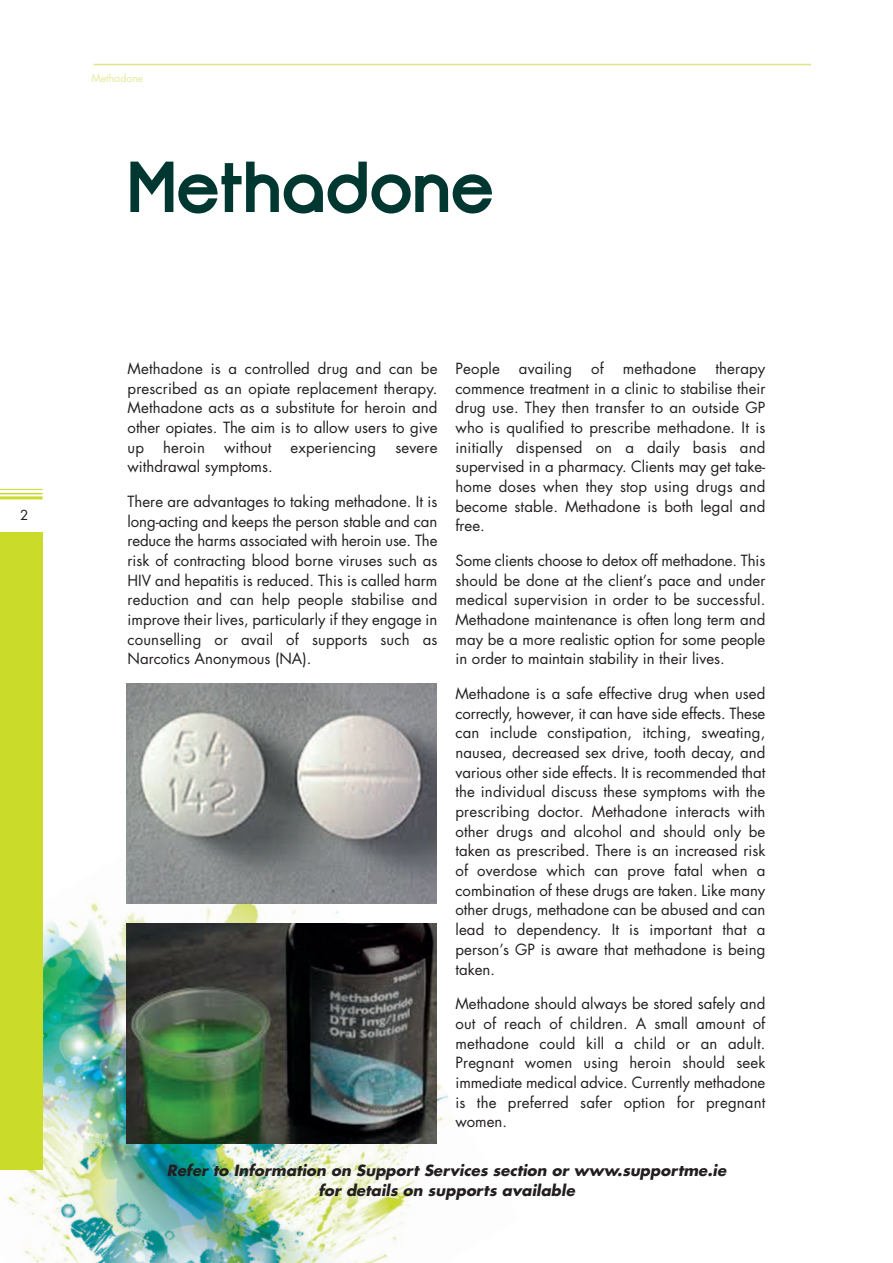
<style>
.page{position:relative;width:893px;height:1263px;background:#fff}
.page>*{position:absolute;margin:0;border:0;box-sizing:border-box;transform-origin:0 0}
.t1{font:700 72px "Opificio";color:#003831}
.t2{font:15px/19.6px "Futura";letter-spacing:.01em;color:#231f20;text-align:justify}
.t3{font:italic 700 15px/19.5px "Futura";color:#231f20;text-align:center}
.t4{font:13.5px "Futura";color:#231f20}
.t5{font:10.5px "Futura";color:#e3ea99}
</style>
<div class="page">
<img style="left:7px;top:775px;width:444px;height:488px">
<div style="left:0;top:532px;width:43px;height:638px;background:#cadb2a"></div>
<hr style="left:0;top:496px;width:43px;height:3px;background:#cadb2a">
<hr style="left:0;top:493px;width:43px;height:1px;background:#cadb2a">
<hr style="left:0;top:489px;width:43px;height:1px;background:#cadb2a">
<hr style="left:94px;top:64px;width:717px;height:1px;background:#dee687">
<img style="left:126px;top:683px;width:310px;height:220px">
<img style="left:126px;top:924px;width:310px;height:219px">
<p class="t4" style="left:20px;top:509px;width:10px">2</p>
<p class="t5" style="left:91px;top:73px;width:53px">Methadone</p>
<h1 class="t1" style="left:128px;top:144px;width:368px">Methadone</h1>
<p class="t2" style="left:128px;top:360px;width:311px">Methadone is a controlled drug and can be prescribed as an opiate replacement therapy.<br>Methadone acts as a substitute for heroin and other opiates. The aim is to allow users to give up</p>
<p class="t2" style="left:163px;top:439px;width:43px">heroin</p>
<p class="t2" style="left:224px;top:439px;width:49px">without</p>
<p class="t2" style="left:291px;top:439px;width:87px">experiencing</p>
<p class="t2" style="left:395px;top:439px;width:44px">severe</p>
<p class="t2" style="left:128px;top:458px;width:147px">withdrawal symptoms.</p>
<p class="t2" style="left:128px;top:493px;width:311px">There are advantages to taking methadone. It is long-acting and keeps the person stable and can reduce the harms associated with heroin use. The risk of contracting blood borne viruses such as HIV and hepatitis is reduced. This is called harm reduction and can help people stabilise and improve their lives, particularly if they engage in counselling or avail of supports such as Narcotics Anonymous (NA).</p>
<p class="t2" style="left:455px;top:360px;width:46px">People</p>
<p class="t2" style="left:519px;top:360px;width:55px">availing</p>
<p class="t2" style="left:591px;top:360px;width:14px">of</p>
<p class="t2" style="left:623px;top:360px;width:75px">methadone</p>
<p class="t2" style="left:455px;top:360px;width:311px;text-indent:260px">therapy commence treatment in a clinic to stabilise their drug use. They then transfer to an outside GP who is qualified to prescribe methadone. It is initially dispensed on a daily basis and supervised in a pharmacy. Clients may get take&shy;home doses when they stop using drugs and become stable. Methadone is both legal and free.</p>
<p class="t2" style="left:455px;top:552px;width:311px">Some clients choose to detox off methadone. This should be done at the client’s pace and under medical supervision in order to be successful.<br>Methadone maintenance is often long term and may be a more realistic option for some people in order to maintain stability in their lives.</p>
<p class="t2" style="left:455px;top:685px;width:311px">Methadone is a safe effective drug when used correctly, however, it can have side effects. These can include constipation, itching, sweating, nausea, decreased sex drive, tooth decay, and various other side effects. It is recommended that the individual discuss these symptoms with the prescribing doctor. Methadone interacts with other drugs and alcohol and should only be taken as prescribed. There is an increased risk of overdose which can prove fatal when a combination of these drugs are taken. Like many other drugs, methadone can be abused and can lead to dependency. It is important that a person’s GP is aware that methadone is being taken.</p>
<p class="t2" style="left:455px;top:995px;width:311px">Methadone should always be stored safely and out of reach of children. A small amount of methadone could kill a child or an adult.<br>Pregnant women using heroin should seek immediate medical advice. Currently methadone is the preferred safer option for pregnant women.</p>
<p class="t3" style="left:167px;top:1162px;width:561px">Refer to Information on Support Services section or www.supportme.ie for details on supports available</p>
</div>
